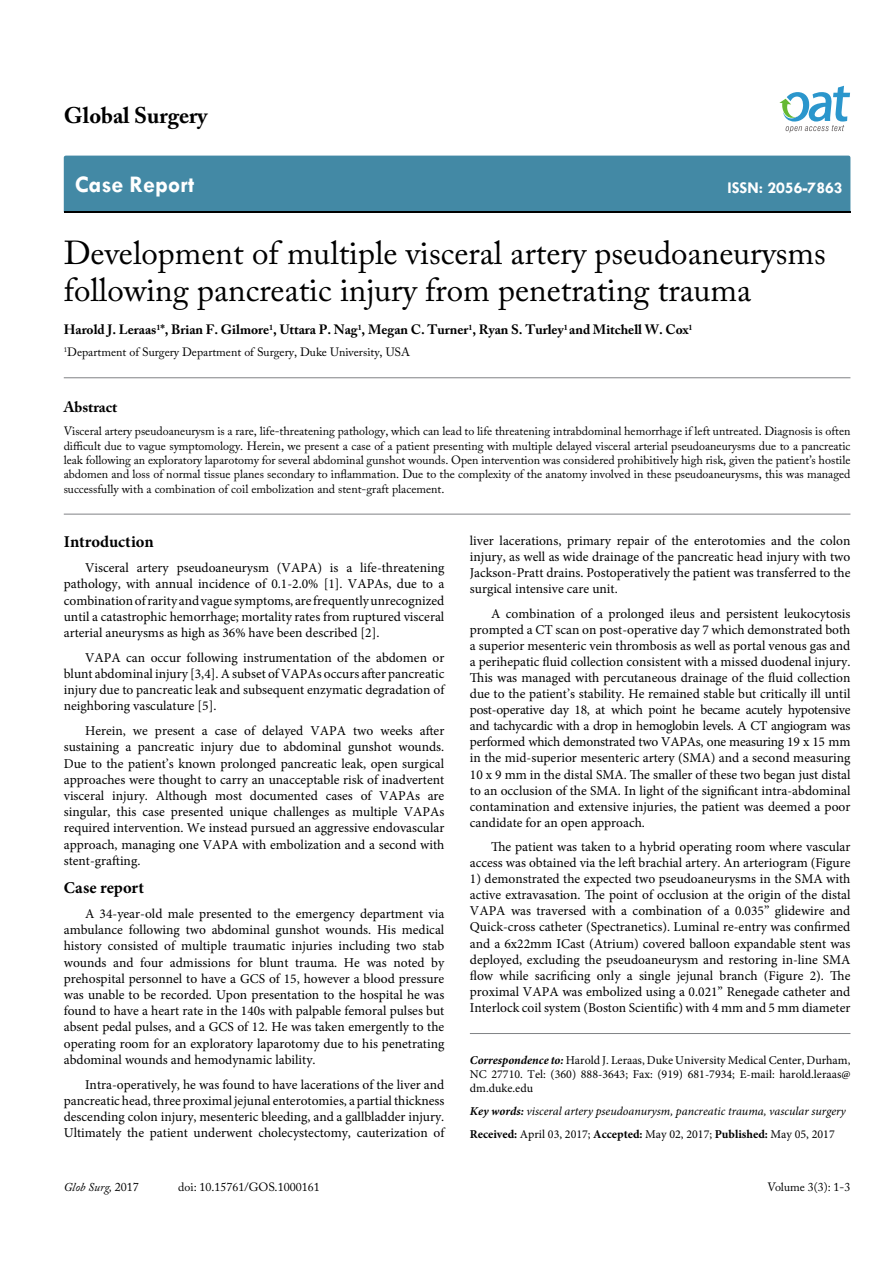
<style>
.page{position:relative;width:893px;height:1263px;background:#fff}
.page>*{position:absolute;margin:0;border:0;box-sizing:border-box;transform-origin:0 0}
.t1{font:33px/37.5px "Adobe Caslon Pro";color:#000}
.t2{font:700 24px "Tw Cen";color:#fff}
.t3{font:700 22.5px "Adobe Caslon Pro";color:#000}
.t4{font:700 16.5px "Minion Pro";letter-spacing:.005em;color:#000}
.t5{font:700 16.5px "Tw Cen";color:#fff}
.t6{font:700 15px "Adobe Caslon Pro";color:#000}
.t7{font:13.5px/16.2px "Minion Pro";color:#000;text-align:justify}
.t8{font:700 13.5px "Adobe Caslon Pro";color:#000}
.t9{font:12px/14.4px "Adobe Caslon Pro";color:#000;text-align:justify}
.t10{font:12px/14.4px "Minion Pro";color:#000;text-align:justify}
.t11{font:italic 12px/23px "Minion Pro";color:#000}
.t12{font:italic 12px "Adobe Caslon Pro";color:#000}
.s1{font-weight:700;font-style:italic}
.s2{font-weight:700}
.s3{font-weight:700;font-style:normal}
.s4{font-style:normal}
</style>
<div class="page">
<div style="left:64px;top:156px;width:786px;height:56px;background:#4389a5"></div>
<svg style="left:779px;top:86px;width:71px;height:47px"></svg>
<hr style="left:64px;top:377px;width:786px;height:1px;background:#808285">
<hr style="left:64px;top:514px;width:786px;height:1px;background:#808285">
<hr style="left:470px;top:1033px;width:380px;height:1px;background:#808285">
<h3 class="t3" style="left:64px;top:102px;width:145px">Global Surgery</h3>
<h2 class="t2" style="left:75px;top:170px;width:121px">Case Report</h2>
<p class="t5" style="left:727px;top:178px;width:117px">ISSN: 2056-7863</p>
<h1 class="t1" style="left:64px;top:233px;width:764px">Development of multiple visceral artery pseudoaneurysms following pancreatic injury from penetrating trauma</h1>
<p class="t8" style="left:64px;top:322px;width:630px">Harold J. Leraas<sup>1</sup>*, Brian F. Gilmore<sup>1</sup>, Uttara P. Nag<sup>1</sup>, Megan C. Turner<sup>1</sup>, Ryan S. Turley<sup>1</sup> and Mitchell W. Cox<sup>1</sup></p>
<p class="t9" style="left:64px;top:345px;width:348px"><sup>1</sup>Department of Surgery Department of Surgery, Duke University, USA</p>
<p class="t6" style="left:64px;top:398px;width:55px">Abstract</p>
<p class="t9" style="left:64px;top:424px;width:788px">Visceral artery pseudoaneurysm is a rare, life-threatening pathology, which can lead to life threatening intrabdominal hemorrhage if left untreated. Diagnosis is often difficult due to vague symptomology. Herein, we present a case of a patient presenting with multiple delayed visceral arterial pseudoaneurysms due to a pancreatic leak following an exploratory laparotomy for several abdominal gunshot wounds. Open intervention was considered prohibitively high risk, given the patient’s hostile abdomen and loss of normal tissue planes secondary to inflammation. Due to the complexity of the anatomy involved in these pseudoaneurysms, this was managed successfully with a combination of coil embolization and stent-graft placement.</p>
<p class="t4" style="left:64px;top:530px;width:91px">Introduction</p>
<p class="t7" style="left:64px;top:560px;width:382px;text-indent:21px">Visceral artery pseudoaneurysm (VAPA) is a life-threatening pathology, with annual incidence of 0.1-2.0% [1]. VAPAs, due to a combination of rarity and vague symptoms, are frequently unrecognized until a catastrophic hemorrhage; mortality rates from ruptured visceral arterial aneurysms as high as 36% have been described [2].</p>
<p class="t7" style="left:64px;top:649px;width:382px;text-indent:21px">VAPA can occur following instrumentation of the abdomen or blunt abdominal injury [3,4]. A subset of VAPAs occurs after pancreatic injury due to pancreatic leak and subsequent enzymatic degradation of neighboring vasculature [5].</p>
<p class="t7" style="left:64px;top:723px;width:382px;text-indent:21px">Herein, we present a case of delayed VAPA two weeks after sustaining a pancreatic injury due to abdominal gunshot wounds.<br>Due to the patient’s known prolonged pancreatic leak, open surgical approaches were thought to carry an unacceptable risk of inadvertent visceral injury. Although most documented cases of VAPAs are singular, this case presented unique challenges as multiple VAPAs required intervention. We instead pursued an aggressive endovascular approach, managing one VAPA with embolization and a second with stent-grafting.</p>
<p class="t4" style="left:64px;top:876px;width:82px">Case report</p>
<p class="t7" style="left:64px;top:906px;width:382px;text-indent:21px">A 34-year-old male presented to the emergency department via ambulance following two abdominal gunshot wounds. His medical history consisted of multiple traumatic injuries including two stab wounds and four admissions for blunt trauma. He was noted by prehospital personnel to have a GCS of 15, however a blood pressure was unable to be recorded. Upon presentation to the hospital he was found to have a heart rate in the 140s with palpable femoral pulses but absent pedal pulses, and a GCS of 12. He was taken emergently to the operating room for an exploratory laparotomy due to his penetrating abdominal wounds and hemodynamic lability.</p>
<p class="t7" style="left:64px;top:1076px;width:382px;text-indent:21px">Intra-operatively, he was found to have lacerations of the liver and pancreatic head, three proximal jejunal enterotomies, a partial thickness descending colon injury, mesenteric bleeding, and a gallbladder injury.<br>Ultimately the patient underwent cholecystectomy, cauterization of</p>
<p class="t7" style="left:470px;top:533px;width:382px">liver lacerations, primary repair of the enterotomies and the colon injury, as well as wide drainage of the pancreatic head injury with two Jackson-Pratt drains. Postoperatively the patient was transferred to the surgical intensive care unit.</p>
<p class="t7" style="left:470px;top:606px;width:382px;text-indent:21px">A combination of a prolonged ileus and persistent leukocytosis prompted a CT scan on post-operative day 7 which demonstrated both a superior mesenteric vein thrombosis as well as portal venous gas and a perihepatic fluid collection consistent with a missed duodenal injury.<br>This was managed with percutaneous drainage of the fluid collection due to the patient’s stability. He remained stable but critically ill until post-operative day 18, at which point he became acutely hypotensive and tachycardic with a drop in hemoglobin levels. A CT angiogram was performed which demonstrated two VAPAs, one measuring 19 x 15 mm in the mid-superior mesenteric artery (SMA) and a second measuring 10 x 9 mm in the distal SMA. The smaller of these two began just distal to an occlusion of the SMA. In light of the significant intra-abdominal contamination and extensive injuries, the patient was deemed a poor candidate for an open approach.</p>
<p class="t7" style="left:470px;top:839px;width:382px;text-align:right">The patient was taken to a hybrid operating room where vascular access was obtained via the left brachial artery. An arteriogram (Figure</p>
<p class="t7" style="left:470px;top:871px;width:382px">1) demonstrated the expected two pseudoaneurysms in the SMA with active extravasation. The point of occlusion at the origin of the distal VAPA was traversed with a combination of a 0.035” glidewire and Quick-cross catheter (Spectranetics). Luminal re-entry was confirmed and a 6x22mm ICast (Atrium) covered balloon expandable stent was deployed, excluding the pseudoaneurysm and restoring in-line SMA flow while sacrificing only a single jejunal branch (Figure 2). The proximal VAPA was embolized using a 0.021” Renegade catheter and Interlock coil system (Boston Scientific) with 4 mm and 5 mm diameter</p>
<p class="t10" style="left:470px;top:1052px;width:382px"><span class="s1">Correspondence to:</span> Harold J. Leraas, Duke University Medical Center, Durham, NC 27710. Tel: (360) 888-3643; Fax: (919) 681-7934; E-mail: harold.leraas@ dm.duke.edu</p>
<p class="t11" style="left:470px;top:1100px;width:377px"><span class="s2">Key words:</span> visceral artery pseudoanurysm, pancreatic trauma, vascular surgery<br><span class="s3">Received:</span> <span class="s4">April 03, 2017;</span> <span class="s3">Accepted:</span> <span class="s4">May 02, 2017;</span> <span class="s3">Published:</span> <span class="s4">May 05, 2017</span></p>
<p class="t12" style="left:64px;top:1180px;width:76px">Glob Surg, <span class="s4">2017</span></p>
<p class="t9" style="left:178px;top:1180px;width:143px">doi: 10.15761/GOS.1000161</p>
<p class="t9" style="left:767px;top:1180px;width:84px">Volume 3(3): 1-3</p>
</div>
